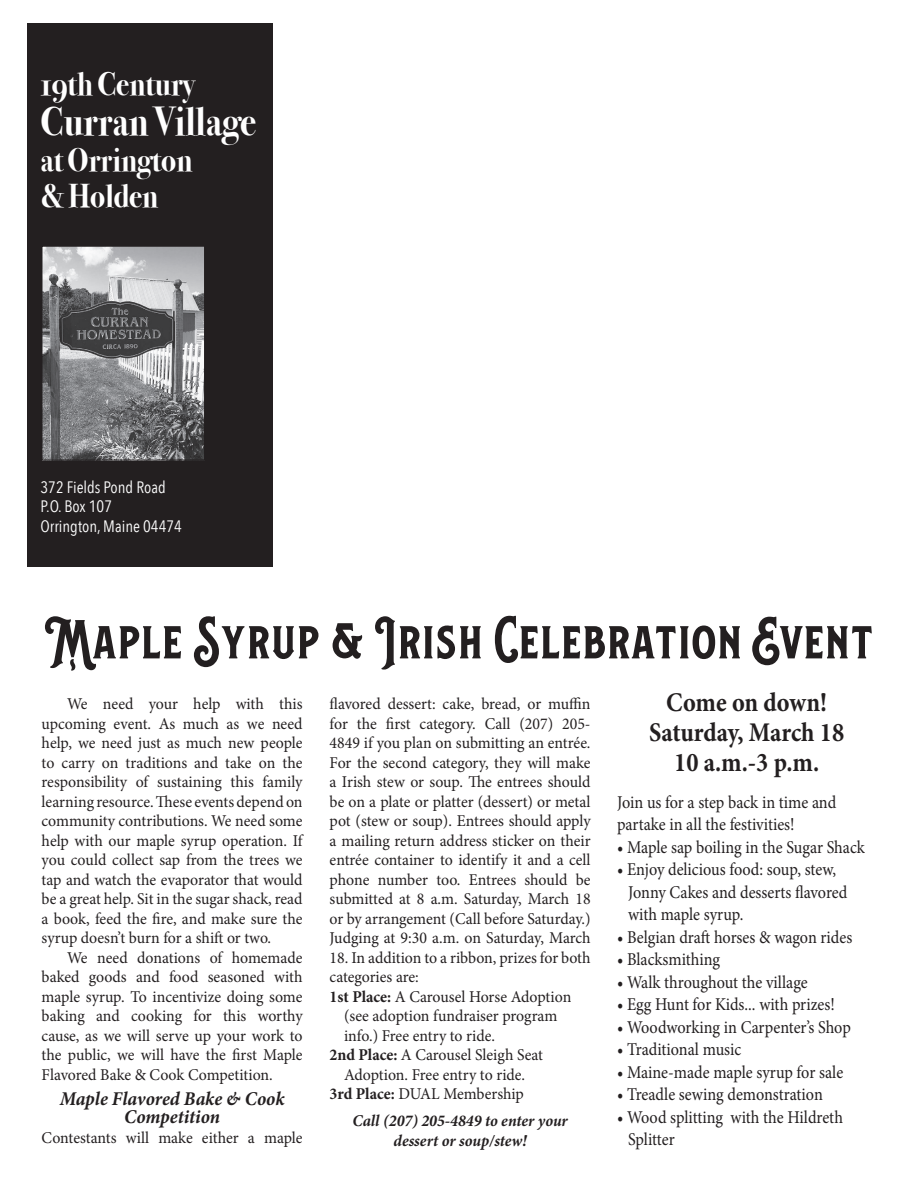
<style>
.page{position:relative;width:918px;height:1188px;background:#fff}
.page>*{position:absolute;margin:0;border:0;box-sizing:border-box;transform-origin:0 0}
.t1{font:64.5px "Balford Base";color:#231f20;scale:.95 1}
.t2{font:700 40.5px "Bodoni Svty Two OSITCTT";color:#fff;scale:.9 1}
.t3{font:700 33px "Bodoni Svty Two OSITCTT";color:#fff;scale:.9 1}
.t4{font:700 27px "Minion Pro";color:#231f20;scale:.9 1}
.t5{font:italic 700 19.5px/18px "Minion Pro";color:#231f20;text-align:center;scale:.96 1}
.t6{font:18px "Minion Pro";color:#231f20;scale:.9 1}
.t7{font:16.5px/19.5px "Minion Pro";color:#231f20;text-align:justify;scale:.96 1}
.t8{font:16.5px "Avenir Next Condensed";color:#fff}
.t9{font:italic 700 16.5px/19.5px "Minion Pro";color:#231f20;text-align:center;scale:.96 1}
.s1{font-weight:700}
</style>
<div class="page">
<div style="left:27px;top:24px;width:245px;height:543px;background:#231f20"></div>
<img style="left:44px;top:248px;width:159px;height:210px">
<div style="left:42px;top:246px;width:163px;height:214px;border:1px solid #231f20"></div>
<p class="t3" style="left:40px;top:64px;width:173px">19th Century</p>
<p class="t2" style="left:40px;top:98px;width:241px">Curran Village</p>
<p class="t3" style="left:40px;top:141px;width:170px">at Orrington</p>
<p class="t3" style="left:40px;top:177px;width:133px">&amp; Holden</p>
<p class="t8" style="left:40px;top:473px;width:127px">372 Fields Pond Road</p>
<p class="t8" style="left:40px;top:492px;width:73px">P.O. Box 107</p>
<p class="t8" style="left:40px;top:512px;width:143px">Orrington, Maine 04474</p>
<p class="t1" style="left:45px;top:603px;width:874px">Maple Syrup &amp; Irish Celebration Event</p>
<p class="t4" style="left:666px;top:683px;width:180px">Come on down!</p>
<p class="t4" style="left:649px;top:713px;width:218px">Saturday, March 18</p>
<p class="t4" style="left:674px;top:743px;width:163px">10 a.m.-3 p.m.</p>
<p class="t7" style="left:330px;top:695px;width:273px">flavored dessert: cake, bread, or muffin for the first category. Call (207) 205- 4849 if you plan on submitting an entrée.<br>For the second category, they will make a Irish stew or soup. The entrees should be on a plate or platter (dessert) or metal pot (stew or soup). Entrees should apply a mailing return address sticker on their entrée container to identify it and a cell phone number too. Entrees should be submitted at 8 a.m. Saturday, March 18 or by arrangement (Call before Saturday.)<br>Judging at 9:30 a.m. on Saturday, March</p>
<p class="t7" style="left:330px;top:948px;width:273px">18. In addition to a ribbon, prizes for both categories are:</p>
<p class="t7" style="left:330px;top:987px;width:253px"><span class="s1">1st Place:</span> A Carousel Horse Adoption</p>
<p class="t7" style="left:344px;top:1007px;width:224px">(see adoption fundraiser program</p>
<p class="t7" style="left:344px;top:1026px;width:159px">info.) Free entry to ride.</p>
<p class="t7" style="left:330px;top:1046px;width:224px"><span class="s1">2nd Place:</span> A Carousel Sleigh Seat</p>
<p class="t7" style="left:344px;top:1065px;width:190px">Adoption. Free entry to ride.</p>
<p class="t7" style="left:330px;top:1085px;width:204px"><span class="s1">3rd Place:</span> DUAL Membership</p>
<p class="t9" style="left:352px;top:1111px;width:226px">Call (207) 205-4849 to enter your dessert or soup/stew!</p>
<p class="t7" style="left:42px;top:695px;width:273px;text-indent:26px">We need your help with this upcoming event. As much as we need help, we need just as much new people to carry on traditions and take on the responsibility of sustaining this family learning resource. These events depend on community contributions. We need some help with our maple syrup operation. If you could collect sap from the trees we tap and watch the evaporator that would be a great help. Sit in the sugar shack, read a book, feed the fire, and make sure the syrup doesn’t burn for a shift or two.</p>
<p class="t7" style="left:42px;top:948px;width:273px;text-indent:26px">We need donations of homemade baked goods and food seasoned with maple syrup. To incentivize doing some baking and cooking for this worthy cause, as we will serve up your work to the public, we will have the first Maple Flavored Bake &amp; Cook Competition.</p>
<p class="t5" style="left:60px;top:1090px;width:236px">Maple Flavored Bake &amp; Cook<br>Competition</p>
<p class="t7" style="left:42px;top:1128px;width:273px">Contestants will make either a maple</p>
<p class="t6" style="left:617px;top:790px;width:245px">Join us for a step back in time and</p>
<p class="t6" style="left:617px;top:812px;width:199px">partake in all the festivities!</p>
<p class="t6" style="left:617px;top:835px;width:277px">• Maple sap boiling in the Sugar Shack</p>
<p class="t6" style="left:617px;top:857px;width:245px">• Enjoy delicious food: soup, stew,</p>
<p class="t6" style="left:628px;top:880px;width:245px">Jonny Cakes and desserts flavored</p>
<p class="t6" style="left:628px;top:902px;width:130px">with maple syrup.</p>
<p class="t6" style="left:617px;top:925px;width:263px">• Belgian draft horses &amp; wagon rides</p>
<p class="t6" style="left:617px;top:947px;width:116px">• Blacksmithing</p>
<p class="t6" style="left:617px;top:970px;width:213px">• Walk throughout the village</p>
<p class="t6" style="left:617px;top:992px;width:244px">• Egg Hunt for Kids... with prizes!</p>
<p class="t6" style="left:617px;top:1015px;width:261px">• Woodworking in Carpenter’s Shop</p>
<p class="t6" style="left:617px;top:1037px;width:140px">• Traditional music</p>
<p class="t6" style="left:617px;top:1060px;width:253px">• Maine-made maple syrup for sale</p>
<p class="t6" style="left:617px;top:1082px;width:230px">• Treadle sewing demonstration</p>
<p class="t6" style="left:617px;top:1105px;width:253px">• Wood splitting with the Hildreth</p>
<p class="t6" style="left:628px;top:1127px;width:53px">Splitter</p>
</div>
